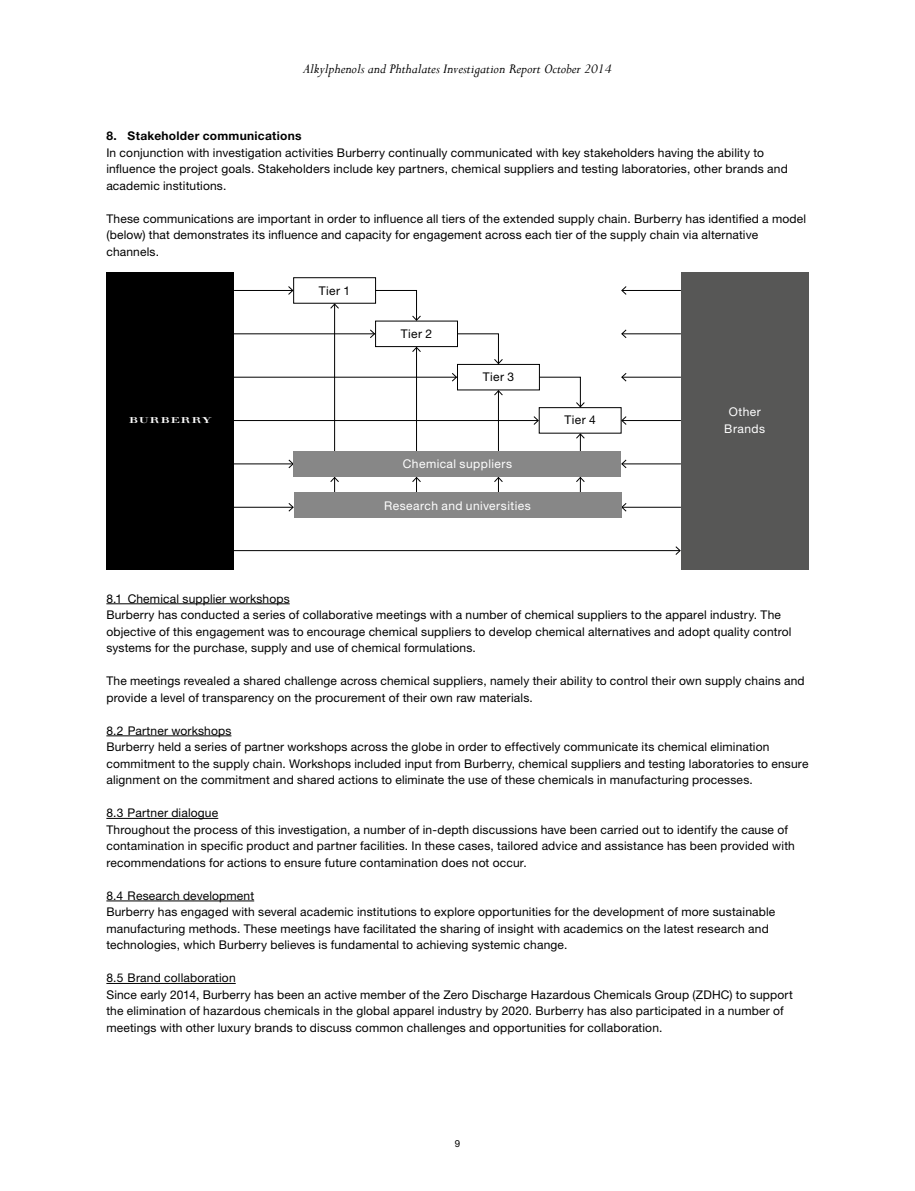
<style>
.page{position:relative;width:915px;height:1191px;background:#fff}
.page>*{position:absolute;margin:0;border:0;box-sizing:border-box;transform-origin:0 0}
.t1{font:italic 15px "Perpetua";color:#000}
.t2{font:12px/16.5px "Helvetica Neue LT Std";letter-spacing:.015em;color:#000}
.t3{font:12px/16.5px "Helvetica Neue LT Std";letter-spacing:.04em;color:#fff;text-align:center}
.t4{font:700 12px "Helvetica Neue LT Std";letter-spacing:.02em;color:#000}
.t5{font:9.75px "Helvetica Neue LT Std";color:#000}
.t6{font:9px "Burberry Capitals";color:#fff}
</style>
<div class="page">
<hr style="left:106px;top:603px;width:183px;height:1px;background:#000">
<hr style="left:106px;top:735px;width:125px;height:1px;background:#000">
<hr style="left:106px;top:818px;width:112px;height:1px;background:#000">
<hr style="left:106px;top:900px;width:148px;height:1px;background:#000">
<hr style="left:106px;top:983px;width:130px;height:1px;background:#000">
<hr style="left:621px;top:290px;width:59px;height:1px;background:#000">
<svg style="left:621px;top:286px;width:5px;height:9px"></svg>
<hr style="left:621px;top:377px;width:59px;height:1px;background:#000">
<svg style="left:621px;top:373px;width:5px;height:9px"></svg>
<hr style="left:621px;top:333px;width:59px;height:1px;background:#000">
<svg style="left:621px;top:329px;width:5px;height:9px"></svg>
<hr style="left:621px;top:420px;width:59px;height:1px;background:#000">
<svg style="left:621px;top:416px;width:5px;height:9px"></svg>
<hr style="left:621px;top:507px;width:59px;height:1px;background:#000">
<svg style="left:621px;top:503px;width:5px;height:9px"></svg>
<hr style="left:621px;top:463px;width:59px;height:1px;background:#000">
<svg style="left:621px;top:459px;width:5px;height:9px"></svg>
<svg style="left:575px;top:433px;width:9px;height:18px"></svg>
<hr style="left:498px;top:390px;width:1px;height:76px;background:#000">
<svg style="left:494px;top:390px;width:8px;height:5px"></svg>
<hr style="left:416px;top:347px;width:1px;height:117px;background:#000">
<svg style="left:412px;top:347px;width:9px;height:5px"></svg>
<hr style="left:334px;top:304px;width:1px;height:160px;background:#000">
<svg style="left:330px;top:303px;width:9px;height:6px"></svg>
<hr style="left:580px;top:477px;width:1px;height:38px;background:#000">
<svg style="left:576px;top:477px;width:8px;height:5px"></svg>
<hr style="left:498px;top:477px;width:1px;height:38px;background:#000">
<svg style="left:494px;top:477px;width:8px;height:5px"></svg>
<hr style="left:416px;top:477px;width:1px;height:38px;background:#000">
<svg style="left:412px;top:477px;width:9px;height:5px"></svg>
<hr style="left:334px;top:477px;width:1px;height:38px;background:#000">
<svg style="left:330px;top:477px;width:9px;height:5px"></svg>
<div style="left:293px;top:277px;width:82px;height:26px;border:1px solid #000"></div>
<div style="left:375px;top:321px;width:82px;height:26px;border:1px solid #000"></div>
<div style="left:457px;top:364px;width:82px;height:26px;border:1px solid #000"></div>
<div style="left:539px;top:407px;width:82px;height:26px;border:1px solid #000"></div>
<svg style="left:539px;top:377px;width:45px;height:30px"></svg>
<svg style="left:457px;top:333px;width:45px;height:31px"></svg>
<svg style="left:375px;top:290px;width:46px;height:31px"></svg>
<hr style="left:234px;top:290px;width:59px;height:1px;background:#000">
<svg style="left:288px;top:286px;width:5px;height:9px"></svg>
<hr style="left:232px;top:333px;width:142px;height:1px;background:#000">
<svg style="left:369px;top:329px;width:6px;height:9px"></svg>
<hr style="left:232px;top:377px;width:224px;height:1px;background:#000">
<svg style="left:451px;top:373px;width:6px;height:9px"></svg>
<hr style="left:233px;top:550px;width:446px;height:1px;background:#000">
<svg style="left:675px;top:546px;width:5px;height:9px"></svg>
<hr style="left:232px;top:420px;width:306px;height:1px;background:#000">
<svg style="left:533px;top:416px;width:5px;height:9px"></svg>
<hr style="left:202px;top:463px;width:91px;height:1px;background:#000">
<svg style="left:288px;top:459px;width:5px;height:9px"></svg>
<hr style="left:170px;top:507px;width:123px;height:1px;background:#000">
<svg style="left:288px;top:503px;width:5px;height:9px"></svg>
<div style="left:106px;top:272px;width:128px;height:298px;background:#000"></div>
<div style="left:293px;top:451px;width:328px;height:25px;background:#878787"></div>
<div style="left:293px;top:492px;width:328px;height:26px;background:#878787"></div>
<div style="left:680px;top:272px;width:128px;height:298px;background:#575756"></div>
<p class="t1" style="left:303px;top:59px;width:310px">Alkylphenols and Phthalates Investigation Report October 2014</p>
<p class="t4" style="left:106px;top:129px;width:197px">8. Stakeholder communications</p>
<p class="t2" style="left:106px;top:144px;width:682px">In conjunction with investigation activities Burberry continually communicated with key stakeholders having the ability to influence the project goals. Stakeholders include key partners, chemical suppliers and testing laboratories, other brands and academic institutions.</p>
<p class="t2" style="left:106px;top:210px;width:701px">These communications are important in order to influence all tiers of the extended supply chain. Burberry has identified a model (below) that demonstrates its influence and capacity for engagement across each tier of the supply chain via alternative channels.</p>
<p class="t6" style="left:128px;top:415px;width:85px">BURBERRY</p>
<p class="t2" style="left:319px;top:282px;width:33px">Tier 1</p>
<p class="t2" style="left:400px;top:325px;width:33px">Tier 2</p>
<p class="t2" style="left:482px;top:368px;width:33px">Tier 3</p>
<p class="t3" style="left:403px;top:455px;width:111px">Chemical suppliers</p>
<p class="t3" style="left:384px;top:497px;width:148px">Research and universities</p>
<p class="t2" style="left:564px;top:411px;width:33px">Tier 4</p>
<p class="t3" style="left:724px;top:404px;width:42px">Other<br>Brands</p>
<p class="t2" style="left:106px;top:590px;width:686px">8.1 Chemical supplier workshops<br>Burberry has conducted a series of collaborative meetings with a number of chemical suppliers to the apparel industry. The objective of this engagement was to encourage chemical suppliers to develop chemical alternatives and adopt quality control systems for the purchase, supply and use of chemical formulations.</p>
<p class="t2" style="left:106px;top:672px;width:699px">The meetings revealed a shared challenge across chemical suppliers, namely their ability to control their own supply chains and provide a level of transparency on the procurement of their own raw materials.</p>
<p class="t2" style="left:106px;top:722px;width:703px">8.2 Partner workshops<br>Burberry held a series of partner workshops across the globe in order to effectively communicate its chemical elimination commitment to the supply chain. Workshops included input from Burberry, chemical suppliers and testing laboratories to ensure alignment on the commitment and shared actions to eliminate the use of these chemicals in manufacturing processes.</p>
<p class="t2" style="left:106px;top:804px;width:689px">8.3 Partner dialogue<br>Throughout the process of this investigation, a number of in-depth discussions have been carried out to identify the cause of contamination in specific product and partner facilities. In these cases, tailored advice and assistance has been provided with recommendations for actions to ensure future contamination does not occur.</p>
<p class="t2" style="left:106px;top:887px;width:670px">8.4 Research development<br>Burberry has engaged with several academic institutions to explore opportunities for the development of more sustainable manufacturing methods. These meetings have facilitated the sharing of insight with academics on the latest research and technologies, which Burberry believes is fundamental to achieving systemic change.</p>
<p class="t2" style="left:106px;top:969px;width:687px">8.5 Brand collaboration<br>Since early 2014, Burberry has been an active member of the Zero Discharge Hazardous Chemicals Group (ZDHC) to support the elimination of hazardous chemicals in the global apparel industry by 2020. Burberry has also participated in a number of meetings with other luxury brands to discuss common challenges and opportunities for collaboration.</p>
<p class="t5" style="left:454px;top:1137px;width:7px">9</p>
</div>
